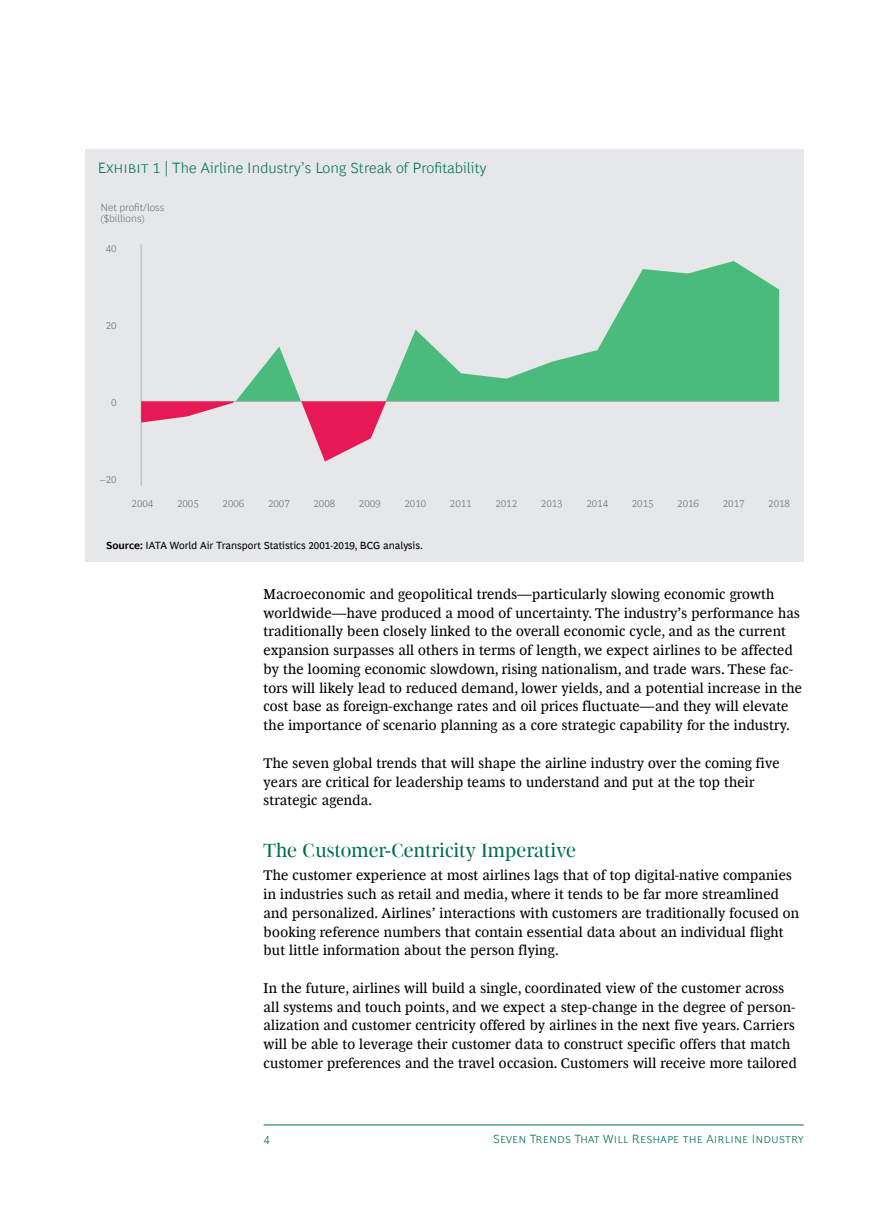
<style>
.page{position:relative;width:893px;height:1212px;background:#fff}
.page>*{position:absolute;margin:0;border:0;box-sizing:border-box;transform-origin:0 0}
.t1{font:19.5px "Henderson BCG Serif Head";letter-spacing:.005em;color:#006f51}
.t2{font:300 15px "Henderson BCG Sans";letter-spacing:.005em;color:#006f51}
.t3{font:14.25px/18.8px "Henderson BCG Serif";letter-spacing:.015em;color:#000}
.t4{font:300 12px "Henderson BCG Sans";letter-spacing:.01em;color:#006f51}
.t5{font:300 10.5px "Henderson BCG Sans";color:#717171}
.t6{font:10.5px "Henderson BCG Sans";color:#000}
.t7{font:300 10.5px/10.5px "Henderson BCG Sans";color:#707071}
.s1{font-weight:700}
</style>
<div class="page">
<hr style="left:264px;top:1125px;width:540px;height:1px;background:#006f51">
<div style="left:85px;top:149px;width:719px;height:412px;background:#e6e7e8"></div>
<hr style="left:141px;top:244px;width:1px;height:242px;background:#b4b4b4">
<svg style="left:279px;top:261px;width:500px;height:140px"></svg>
<hr style="left:141px;top:401px;width:638px;height:1px;background:#b4b4b4">
<svg style="left:141px;top:347px;width:245px;height:114px"></svg>
<p class="t2" style="left:98px;top:156px;width:390px">Exhibit 1 | The Airline Industry’s Long Streak of Profitability</p>
<p class="t7" style="left:100px;top:201px;width:66px">Net profit/loss ($billions)</p>
<p class="t5" style="left:106px;top:241px;width:12px">40</p>
<p class="t5" style="left:106px;top:318px;width:12px">20</p>
<p class="t5" style="left:111px;top:395px;width:7px">0</p>
<p class="t5" style="left:100px;top:472px;width:18px">–20</p>
<p class="t5" style="left:132px;top:496px;width:23px">2004</p>
<p class="t5" style="left:177px;top:496px;width:23px">2005</p>
<p class="t5" style="left:223px;top:496px;width:23px">2006</p>
<p class="t5" style="left:268px;top:496px;width:23px">2007</p>
<p class="t5" style="left:313px;top:496px;width:23px">2008</p>
<p class="t5" style="left:359px;top:496px;width:23px">2009</p>
<p class="t5" style="left:404px;top:496px;width:23px">2010</p>
<p class="t5" style="left:450px;top:496px;width:23px">2011</p>
<p class="t5" style="left:495px;top:496px;width:23px">2012</p>
<p class="t5" style="left:541px;top:496px;width:23px">2013</p>
<p class="t5" style="left:586px;top:496px;width:23px">2014</p>
<p class="t5" style="left:632px;top:496px;width:23px">2015</p>
<p class="t5" style="left:677px;top:496px;width:23px">2016</p>
<p class="t5" style="left:723px;top:496px;width:23px">2017</p>
<p class="t5" style="left:768px;top:496px;width:23px">2018</p>
<p class="t6" style="left:106px;top:537px;width:318px"><span class="s1">Source:</span> IATA World Air Transport Statistics 2001-2019, BCG analysis.</p>
<p class="t3" style="left:264px;top:583px;width:540px">Macroeconomic and geopolitical trends—particularly slowing economic growth worldwide—have produced a mood of uncertainty. The industry’s performance has traditionally been closely linked to the overall economic cycle, and as the current expansion surpasses all others in terms of length, we expect airlines to be affected by the looming economic slowdown, rising nationalism, and trade wars. These fac&shy;tors will likely lead to reduced demand, lower yields, and a potential increase in the cost base as foreign-exchange rates and oil prices fluctuate—and they will elevate the importance of scenario planning as a core strategic capability for the industry.</p>
<p class="t3" style="left:264px;top:752px;width:517px">The seven global trends that will shape the airline industry over the coming five years are critical for leadership teams to understand and put at the top their strategic agenda.</p>
<h1 class="t1" style="left:264px;top:836px;width:314px">The Customer-Centricity Imperative</h1>
<p class="t3" style="left:264px;top:865px;width:537px">The customer experience at most airlines lags that of top digital-native companies in industries such as retail and media, where it tends to be far more streamlined and personalized. Airlines’ interactions with customers are traditionally focused on booking reference numbers that contain essential data about an individual flight but little information about the person flying.</p>
<p class="t3" style="left:264px;top:977px;width:535px">In the future, airlines will build a single, coordinated view of the customer across all systems and touch points, and we expect a step-change in the degree of person&shy;alization and customer centricity offered by airlines in the next five years. Carriers will be able to leverage their customer data to construct specific offers that match customer preferences and the travel occasion. Customers will receive more tailored</p>
<p class="t4" style="left:264px;top:1129px;width:8px">4</p>
<p class="t4" style="left:493px;top:1129px;width:312px">Seven Trends That Will Reshape the Airline Industry</p>
</div>
